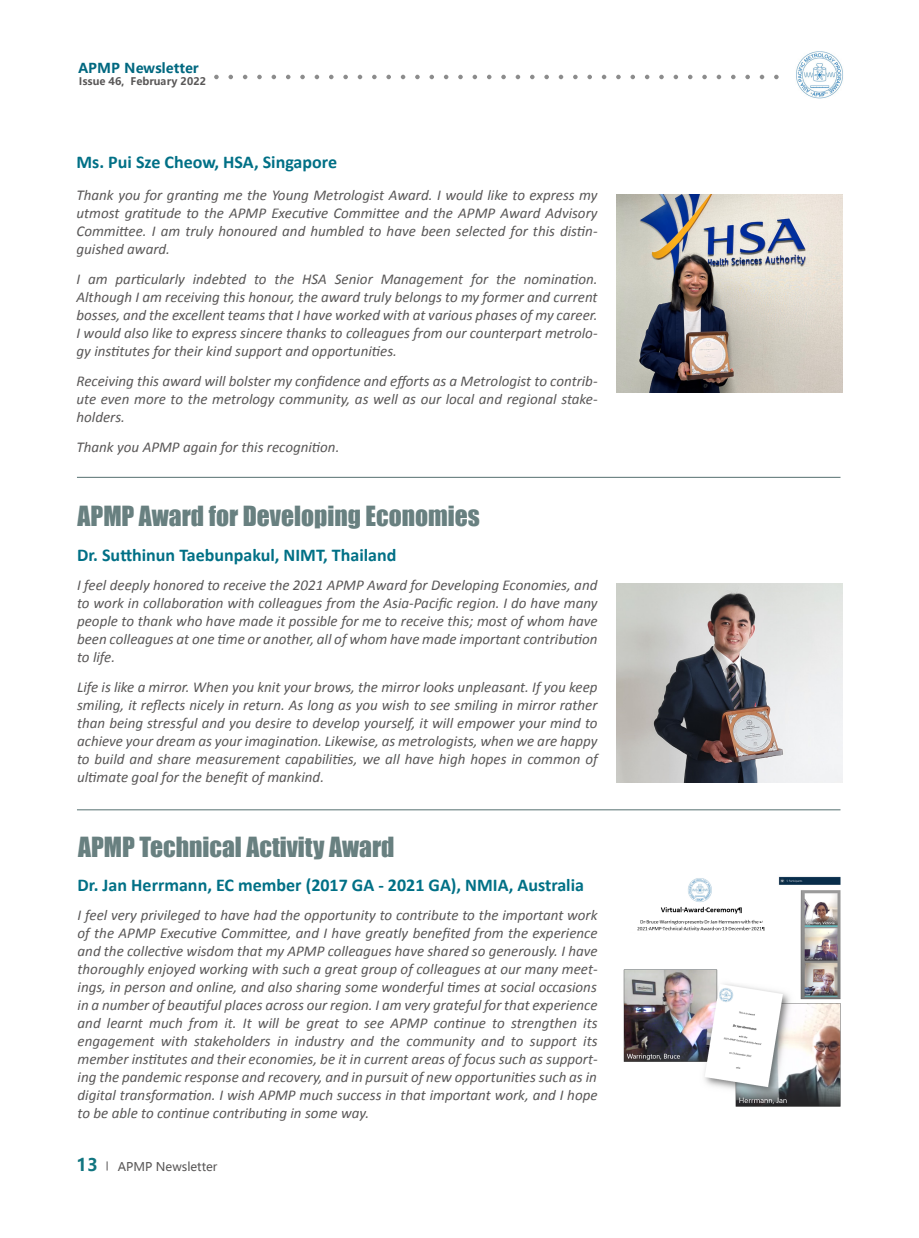
<style>
.page{position:relative;width:919px;height:1238px;background:#fff}
.page>*{position:absolute;margin:0;border:0;box-sizing:border-box;transform-origin:0 0}
.t1{font:25.5px "Impact";color:#688080}
.t2{font:700 18px "Calibri";color:#007086}
.t3{font:italic 15px/18px "Calibri";color:#595757;text-align:justify}
.t4{font:700 13.65px "Microsoft Ya Hei";color:#006880}
.t5{font:12px "Microsoft Ya Hei";color:#595757}
.t6{font:700 10.35px "Microsoft Ya Hei";color:#595757}
.s1{font-weight:700;font-size:17.25px;color:#117580}
</style>
<div class="page">
<img style="left:796px;top:51px;width:47px;height:48px">
<svg style="left:214px;top:75px;width:5px;height:4px"></svg>
<svg style="left:228px;top:75px;width:5px;height:4px"></svg>
<svg style="left:243px;top:75px;width:4px;height:4px"></svg>
<svg style="left:257px;top:75px;width:5px;height:4px"></svg>
<svg style="left:271px;top:75px;width:5px;height:4px"></svg>
<svg style="left:286px;top:75px;width:4px;height:4px"></svg>
<svg style="left:300px;top:75px;width:5px;height:4px"></svg>
<svg style="left:314px;top:75px;width:5px;height:4px"></svg>
<svg style="left:329px;top:75px;width:4px;height:4px"></svg>
<svg style="left:343px;top:75px;width:5px;height:4px"></svg>
<svg style="left:358px;top:75px;width:4px;height:4px"></svg>
<svg style="left:372px;top:75px;width:4px;height:4px"></svg>
<svg style="left:386px;top:75px;width:5px;height:4px"></svg>
<svg style="left:401px;top:75px;width:4px;height:4px"></svg>
<svg style="left:415px;top:75px;width:4px;height:4px"></svg>
<svg style="left:429px;top:75px;width:5px;height:4px"></svg>
<svg style="left:444px;top:75px;width:4px;height:4px"></svg>
<svg style="left:458px;top:75px;width:4px;height:4px"></svg>
<svg style="left:472px;top:75px;width:5px;height:4px"></svg>
<svg style="left:487px;top:75px;width:4px;height:4px"></svg>
<svg style="left:501px;top:75px;width:5px;height:4px"></svg>
<svg style="left:515px;top:75px;width:5px;height:4px"></svg>
<svg style="left:530px;top:75px;width:4px;height:4px"></svg>
<svg style="left:544px;top:75px;width:5px;height:4px"></svg>
<svg style="left:558px;top:75px;width:5px;height:4px"></svg>
<svg style="left:573px;top:75px;width:4px;height:4px"></svg>
<svg style="left:587px;top:75px;width:5px;height:4px"></svg>
<svg style="left:601px;top:75px;width:5px;height:4px"></svg>
<svg style="left:616px;top:75px;width:4px;height:4px"></svg>
<svg style="left:630px;top:75px;width:5px;height:4px"></svg>
<svg style="left:645px;top:75px;width:4px;height:4px"></svg>
<svg style="left:659px;top:75px;width:4px;height:4px"></svg>
<svg style="left:673px;top:75px;width:5px;height:4px"></svg>
<svg style="left:688px;top:75px;width:4px;height:4px"></svg>
<svg style="left:702px;top:75px;width:4px;height:4px"></svg>
<svg style="left:716px;top:75px;width:5px;height:4px"></svg>
<svg style="left:731px;top:75px;width:4px;height:4px"></svg>
<svg style="left:745px;top:75px;width:4px;height:4px"></svg>
<svg style="left:759px;top:75px;width:5px;height:4px"></svg>
<svg style="left:774px;top:75px;width:4px;height:4px"></svg>
<hr style="left:77px;top:809px;width:763px;height:1px;background:#688080">
<hr style="left:77px;top:477px;width:763px;height:1px;background:#688080">
<img style="left:616px;top:194px;width:226px;height:199px">
<img style="left:616px;top:583px;width:226px;height:199px">
<img style="left:623px;top:931px;width:218px;height:176px">
<img style="left:628px;top:878px;width:143px;height:67px">
<img style="left:771px;top:876px;width:69px;height:123px">
<p class="t4" style="left:78px;top:59px;width:122px">APMP Newsletter</p>
<p class="t6" style="left:79px;top:74px;width:129px">Issue 46, February 2022</p>
<p class="t2" style="left:76px;top:151px;width:262px">Ms. Pui Sze Cheow, HSA, Singapore</p>
<p class="t3" style="left:76px;top:185px;width:522px">Thank you for granting me the Young Metrologist Award. I would like to express my utmost gratitude to the APMP Executive Committee and the APMP Award Advisory Committee. I am truly honoured and humbled to have been selected for this distin&shy;guished award.</p>
<p class="t3" style="left:76px;top:269px;width:522px">I am particularly indebted to the HSA Senior Management for the nomination.<br>Although I am receiving this honour, the award truly belongs to my former and current bosses, and the excellent teams that I have worked with at various phases of my career.<br>I would also like to express sincere thanks to colleagues from our counterpart metrolo&shy;gy institutes for their kind support and opportunities.</p>
<p class="t3" style="left:76px;top:371px;width:522px">Receiving this award will bolster my confidence and efforts as a Metrologist to contrib&shy;ute even more to the metrology community, as well as our local and regional stake&shy;holders.</p>
<p class="t3" style="left:76px;top:437px;width:264px">Thank you APMP again for this recognition.</p>
<h1 class="t1" style="left:78px;top:496px;width:404px">APMP Award for Developing Economies</h1>
<p class="t2" style="left:77px;top:543px;width:321px">Dr. Sutthinun Taebunpakul, NIMT, Thailand</p>
<p class="t3" style="left:77px;top:575px;width:522px">I feel deeply honored to receive the 2021 APMP Award for Developing Economies, and to work in collaboration with colleagues from the Asia-Pacific region. I do have many people to thank who have made it possible for me to receive this; most of whom have been colleagues at one time or another, all of whom have made important contribution to life.</p>
<p class="t3" style="left:77px;top:677px;width:522px">Life is like a mirror. When you knit your brows, the mirror looks unpleasant. If you keep smiling, it reflects nicely in return. As long as you wish to see smiling in mirror rather than being stressful and you desire to develop yourself, it will empower your mind to achieve your dream as your imagination. Likewise, as metrologists, when we are happy to build and share measurement capabilities, we all have high hopes in common of ultimate goal for the benefit of mankind.</p>
<h1 class="t1" style="left:78px;top:827px;width:318px">APMP Technical Activity Award</h1>
<p class="t2" style="left:78px;top:873px;width:508px">Dr. Jan Herrmann, EC member (2017 GA - 2021 GA), NMIA, Australia</p>
<p class="t3" style="left:78px;top:905px;width:521px">I feel very privileged to have had the opportunity to contribute to the important work of the APMP Executive Committee, and I have greatly benefited from the experience and the collective wisdom that my APMP colleagues have shared so generously. I have thoroughly enjoyed working with such a great group of colleagues at our many meet&shy;ings, in person and online, and also sharing some wonderful times at social occasions in a number of beautiful places across our region. I am very grateful for that experience and learnt much from it. It will be great to see APMP continue to strengthen its engagement with stakeholders in industry and the community and to support its member institutes and their economies, be it in current areas of focus such as support&shy;ing the pandemic response and recovery, and in pursuit of new opportunities such as in digital transformation. I wish APMP much success in that important work, and I hope to be able to continue contributing in some way.</p>
<p class="t5" style="left:77px;top:1157px;width:142px"><span class="s1">13</span> APMP Newsletter</p>
</div>
